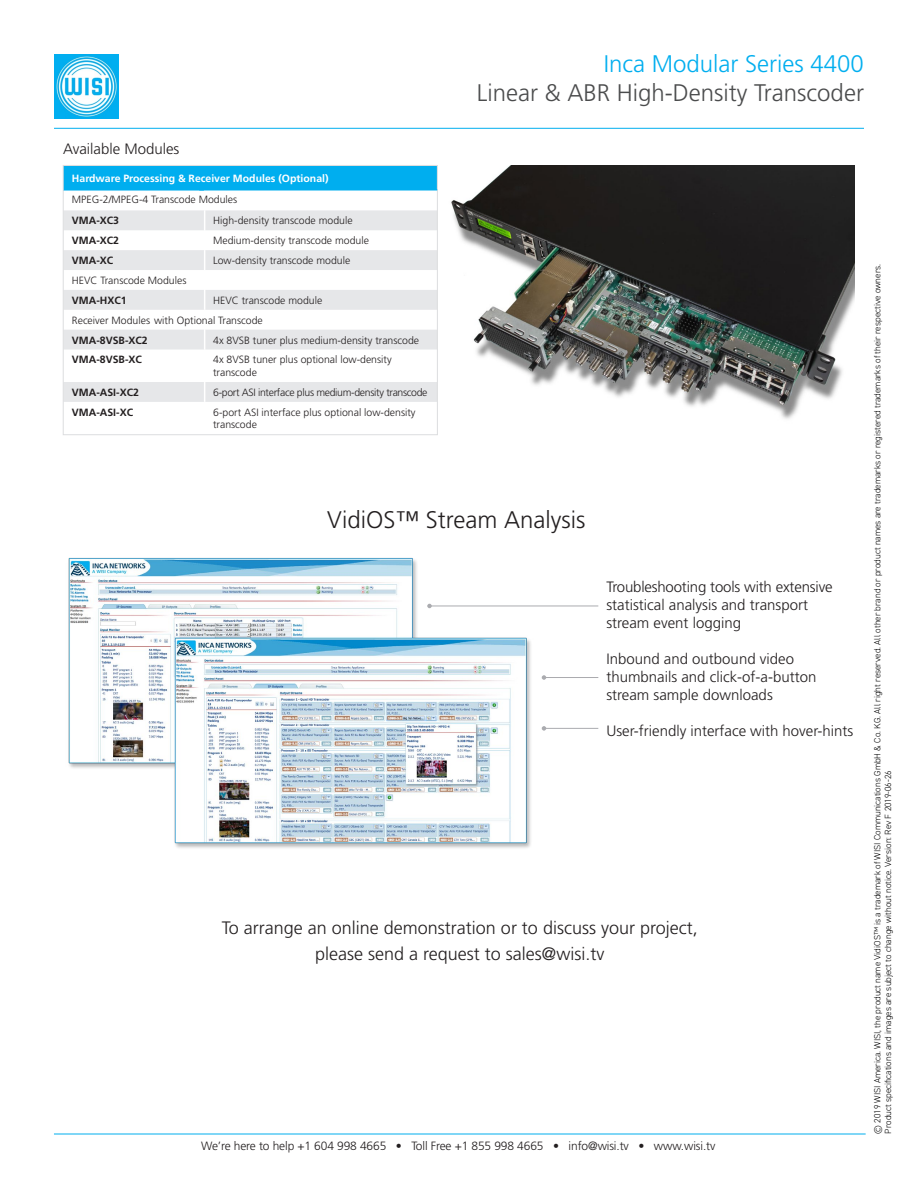
<style>
.page{position:relative;width:918px;height:1188px;background:#fff}
.page>*{position:absolute;margin:0;border:0;box-sizing:border-box;transform-origin:0 0}
.t1{font:300 24px "Frutiger LT Std";color:#4b4c4d}
.t2{font:300 24px "Frutiger LT Std";color:#231f20}
.t3{font:300 24px "Frutiger LT Std";color:#00aeef}
.t4{font:300 18px "Frutiger LT Std";color:#231f20}
.t5{font:300 15px/18px "Frutiger LT Std";color:#231f20}
.Brödtext{font:300 12px "Frutiger LT Std";letter-spacing:-.01em;color:#231f20}
.t6{font:300 10.5px/12.6px "Frutiger LT Std";color:#231f20}
.t7{font:700 10.5px "Frutiger LT Std";color:#231f20}
.t8{font:300 10.5px "Frutiger LT Std";letter-spacing:-.03em;color:#231f20}
.t9{font:700 10.5px "Frutiger LT Std";color:#fff}
.t10{font:300 9px/10.8px "DIN2014";color:#000}
</style>
<div class="page">
<img style="left:68px;top:557px;width:474px;height:291px">
<img style="left:451px;top:165px;width:403px;height:254px">
<div style="left:63px;top:166px;width:374px;height:25px;background:#00aeef"></div>
<svg style="left:65px;top:210px;width:371px;height:192px;fill:#eaeaec"></svg>
<hr style="left:204px;top:350px;width:1px;height:32px;background:#fff">
<svg style="left:204px;top:382px;width:1px;height:20px"></svg>
<hr style="left:204px;top:190px;width:233px;height:1px;background:#fff">
<svg style="left:204px;top:210px;width:1px;height:140px"></svg>
<div style="left:63px;top:165px;width:375px;height:270px;border:1px solid #dcdddf"></div>
<hr style="left:54px;top:1134px;width:812px;height:1px;background:#00aeef">
<hr style="left:54px;top:128px;width:810px;height:1px;background:#00aeef">
<img style="left:54px;top:54px;width:65px;height:65px">
<hr style="left:430px;top:606px;width:168px;height:1px;background:#aaabaf">
<svg style="left:427px;top:604px;width:5px;height:4px"></svg>
<hr style="left:544px;top:677px;width:54px;height:1px;background:#aaabaf">
<svg style="left:542px;top:675px;width:4px;height:5px"></svg>
<hr style="left:544px;top:728px;width:54px;height:1px;background:#aaabaf">
<svg style="left:542px;top:726px;width:4px;height:5px"></svg>
<hr style="left:199px;top:189px;width:238px;height:1px;background:#00aeef">
<p class="t3" style="left:604px;top:50px;width:262px">Inca Modular Series 4400</p>
<p class="t1" style="left:477px;top:79px;width:389px">Linear &amp; ABR High-Density Transcoder</p>
<p class="t5" style="left:63px;top:140px;width:118px">Available Modules</p>
<p class="t9" style="left:72px;top:172px;width:258px">Hardware Processing &amp; Receiver Modules (Optional)</p>
<p class="t7" style="left:72px;top:214px;width:49px">VMA-XC3</p>
<p class="t6" style="left:213px;top:215px;width:141px">High-density transcode module</p>
<p class="t7" style="left:72px;top:234px;width:49px">VMA-XC2</p>
<p class="t6" style="left:213px;top:234px;width:157px">Medium-density transcode module</p>
<p class="t7" style="left:72px;top:254px;width:43px">VMA-XC</p>
<p class="t6" style="left:213px;top:254px;width:139px">Low-density transcode module</p>
<p class="t6" style="left:72px;top:274px;width:116px">HEVC Transcode Modules</p>
<p class="t7" style="left:72px;top:294px;width:56px">VMA-HXC1</p>
<p class="t6" style="left:213px;top:294px;width:111px">HEVC transcode module</p>
<p class="t6" style="left:72px;top:314px;width:192px">Receiver Modules with Optional Transcode</p>
<p class="t7" style="left:72px;top:334px;width:77px">VMA-8VSB-XC2</p>
<p class="t6" style="left:213px;top:334px;width:207px">4x 8VSB tuner plus medium-density transcode</p>
<p class="t7" style="left:72px;top:354px;width:72px">VMA-8VSB-XC</p>
<p class="t6" style="left:213px;top:354px;width:180px">4x 8VSB tuner plus optional low-density transcode</p>
<p class="t7" style="left:72px;top:386px;width:69px">VMA-ASI-XC2</p>
<p class="t8" style="left:213px;top:386px;width:216px">6-port ASI interface plus medium-density transcode</p>
<p class="t7" style="left:72px;top:406px;width:63px">VMA-ASI-XC</p>
<p class="t6" style="left:213px;top:406px;width:204px">6-port ASI interface plus optional low-density transcode</p>
<p class="t6" style="left:72px;top:193px;width:167px">MPEG-2/MPEG-4 Transcode Modules</p>
<p class="t2" style="left:327px;top:506px;width:260px">VidiOS™ Stream Analysis</p>
<p class="t5" style="left:606px;top:578px;width:228px">Troubleshooting tools with extensive statistical analysis and transport</p>
<p class="t5" style="left:606px;top:614px;width:136px">stream event logging</p>
<p class="t5" style="left:606px;top:650px;width:189px">Inbound and outbound video</p>
<p class="t5" style="left:606px;top:668px;width:212px">thumbnails and click-of-a-button</p>
<p class="t5" style="left:606px;top:686px;width:168px">stream sample downloads</p>
<p class="t5" style="left:606px;top:722px;width:249px">User-friendly interface with hover-hints</p>
<p class="t4" style="left:222px;top:918px;width:477px">To arrange an online demonstration or to discuss your project,</p>
<p class="t4" style="left:315px;top:944px;width:291px">please send a request to sales@wisi.tv</p>
<p class="Brödtext" style="left:201px;top:1139px;width:516px">We’re here to help +1 604 998 4665 • Toll Free +1 855 998 4665 • info@wisi.tv • www.wisi.tv</p>
<p class="t10" style="left:872px;top:1134px;width:871px;rotate:-90deg">© 2019 WISI America. WISI, the product name VidiOS™ is a trademark of WISI Communications GmbH &amp; Co. KG. All right reserved. All other brand or product names are trademarks or registered trademarks of their respective owners.<br>Product specifications and images are subject to change without notice. Version: Rev F 2019-06-26</p>
</div>
